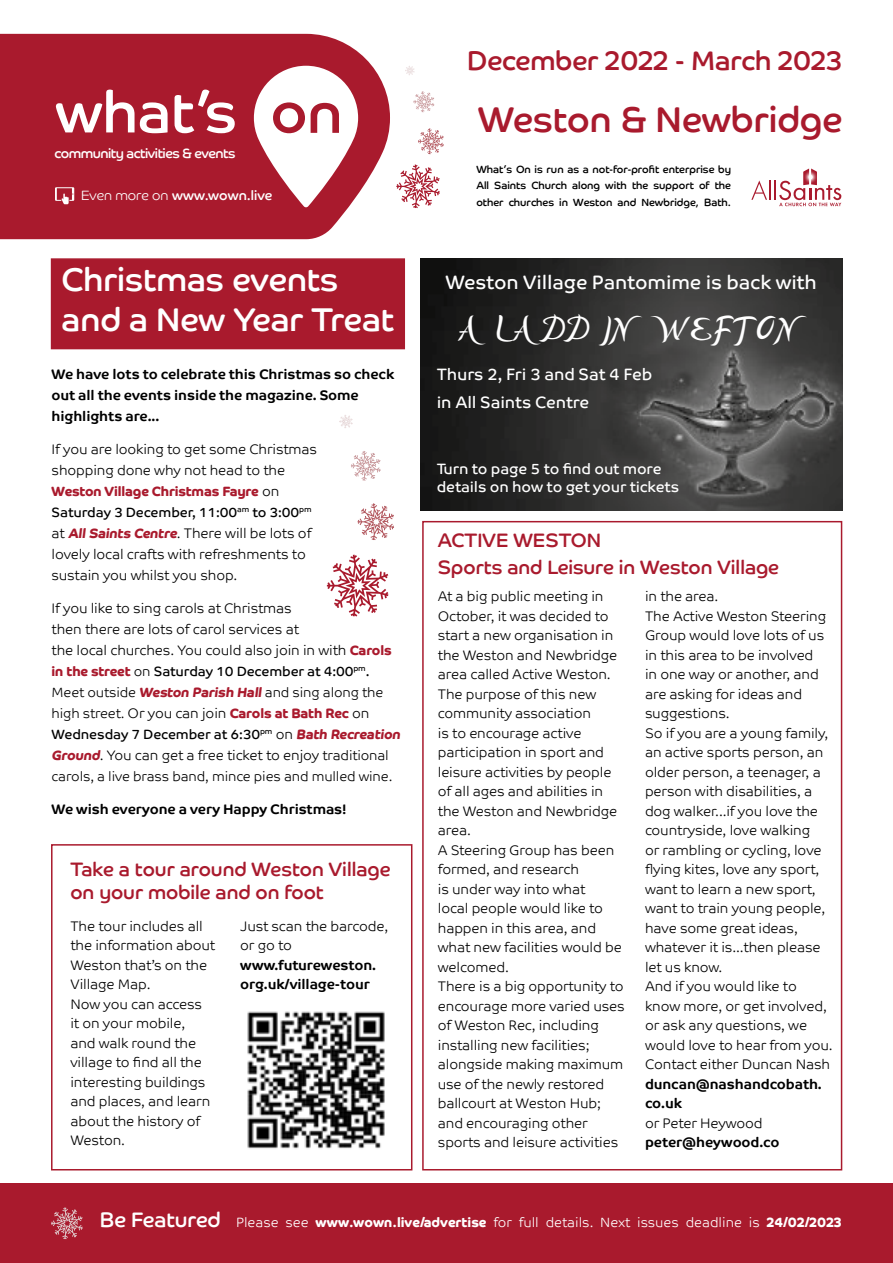
<style>
.page{position:relative;width:893px;height:1263px;background:#fff}
.page>*{position:absolute;margin:0;border:0;box-sizing:border-box;transform-origin:0 0}
.t1{font:36px "Co Headline";color:#a91a2d}
.t2{font:33px/39.6px "Co Headline";color:#fff}
.t3{font:27px "Co Headline";color:#a91a2d}
.t4{font:19.5px/23.4px "Co Headline";color:#a91a2d}
.t5{font:19.5px "Co Text";letter-spacing:-.01em;color:#fff}
.t6{font:18px "kingofthieves";letter-spacing:-.01em;color:#fff}
.t7{font:16.5px/28.5px "Co Text";letter-spacing:-.01em;color:#fff}
.t8{font:15px/18px "Co Text";letter-spacing:-.01em;color:#fff}
.t9{font:300 13.8px/19.5px "Co Text";letter-spacing:-.01em;color:#000}
.t10{font:700 13.8px/21px "Co Text";letter-spacing:-.01em;color:#000}
.t11{font:300 13.5px/21px "Co Text";letter-spacing:-.01em;color:#000}
.t12{font:300 13.5px "Co Text";color:#fff}
.t13{font:13.5px "Co Text";letter-spacing:-.01em;color:#000}
.t14{font:700 13.5px "Co Headline";letter-spacing:-.01em;color:#a91a2d}
.t15{font:13.5px "Co Headline";letter-spacing:-.035em;color:#fff}
.t16{font:13.5px "Co Headline";color:#fff}
.t17{font:10.5px/16.5px "Co Headline";color:#000;text-align:justify}
.s1{font-weight:300}
.s2{font-family:"Co Text";font-weight:300;font-size:13.8px;color:#000}
.s3{font-family:"Co Headline";font-weight:700;font-size:13.5px;color:#a91a2d}
.s4{font-family:"Co Headline";font-weight:700;color:#a91a2d}
.s5{font-weight:400}
.s6{font-family:"Co Text";font-weight:300;color:#000}
.s7{font-weight:300;font-size:13.8px}
.s8{font-size:13.5px}
.s9{font-family:"Co Headline";font-weight:400;font-size:21px}
.s10{font-family:"Co Headline";font-weight:700}
</style>
<div class="page">
<div style="left:51px;top:258px;width:354px;height:91px;background:#a91a2d;border:2px solid #a91a2d"></div>
<div style="left:0;top:1183px;width:893px;height:80px;background:#a91a2d"></div>
<div style="left:51px;top:844px;width:361px;height:326px;border:2px solid #a91a2d"></div>
<svg style="left:0;top:34px;width:390px;height:205px;background:#af2b3d"></svg>
<svg style="left:55px;top:187px;width:19px;height:17px"></svg>
<svg style="left:254px;top:66px;width:104px;height:141px"></svg>
<svg style="left:56px;top:90px;width:112px;height:43px"></svg>
<svg style="left:175px;top:90px;width:60px;height:43px"></svg>
<svg style="left:405px;top:66px;width:10px;height:9px"></svg>
<svg style="left:413px;top:91px;width:21px;height:21px"></svg>
<svg style="left:418px;top:128px;width:26px;height:26px"></svg>
<svg style="left:396px;top:164px;width:44px;height:44px"></svg>
<svg style="left:751px;top:180px;width:16px;height:20px"></svg>
<hr style="left:769px;top:180px;width:2px;height:20px;background:#a91a2d">
<svg style="left:775px;top:168px;width:66px;height:38px"></svg>
<svg style="left:51px;top:1207px;width:32px;height:32px"></svg>
<img style="left:247px;top:1011px;width:138px;height:138px">
<div style="left:422px;top:521px;width:420px;height:649px;border:2px solid #a91a2d"></div>
<img style="left:420px;top:258px;width:422px;height:252px">
<svg style="left:339px;top:415px;width:14px;height:13px"></svg>
<svg style="left:351px;top:451px;width:30px;height:30px"></svg>
<svg style="left:357px;top:503px;width:37px;height:37px"></svg>
<svg style="left:327px;top:555px;width:61px;height:62px"></svg>
<h3 class="t3" style="left:467px;top:45px;width:377px">December 2022 - March 2023</h3>
<p class="t15" style="left:54px;top:145px;width:182px">community activities &amp; events</p>
<p class="t16" style="left:81px;top:187px;width:193px"><span class="s1">Even more on</span> www.wown.live</p>
<h2 class="t2" style="left:62px;top:260px;width:334px">Christmas events and a New Year Treat</h2>
<p class="t10" style="left:52px;top:363px;width:344px">We have lots to celebrate this Christmas so check out all the events inside the magazine. Some highlights are...</p>
<p class="t9" style="left:52px;top:438px;width:267px;line-height:21px">If you are looking to get some Christmas shopping done why not head to the</p>
<p class="t14" style="left:52px;top:483px;width:229px">Weston Village Christmas Fayre <span class="s2">on</span></p>
<p class="t13" style="left:52px;top:504px;width:262px">Saturday 3 December, 11:00<sup>am</sup> to 3:00<sup>pm</sup></p>
<p class="t9" style="left:52px;top:522px;width:261px;line-height:21px">at <span class="s3">AllSaints Centre</span>. There will be lots of lovely local crafts with refreshments to sustain you whilst you shop.</p>
<p class="t9" style="left:52px;top:597px;width:342px;line-height:21px">If you like to sing carols at Christmas<br>then there are lots of carol services at<br>the local churches. You could also join in with <span class="s3">Carols</span></p>
<p class="t11" style="left:52px;top:660px;width:333px"><span class="s4">in the street</span> on <span class="s5">Saturday 10 December at 4:00</span><sup>pm</sup><span class="s5">.<br></span>Meet outside <span class="s4">Weston Parish Hall</span>and sing along the</p>
<p class="t14" style="left:52px;top:705px;width:319px"><span class="s6">high street.</span> <span class="s2">Or you can join</span> Carols at Bath Rec <span class="s2">on</span></p>
<p class="t13" style="left:52px;top:726px;width:353px">Wednesday 7 December at 6:30<sup>pm</sup> <span class="s7">on</span> <span class="s4">Bath Recreation</span></p>
<p class="t9" style="left:52px;top:745px;width:339px"><span class="s3">Ground</span>. You can get a free ticket to enjoy <span class="s8">traditional</span></p>
<p class="t11" style="left:52px;top:765px;width:342px">carols, a live brass band, mince pies and mulled wine.</p>
<p class="t10" style="left:52px;top:798px;width:296px">We wish everyone a very Happy Christmas!</p>
<h3 class="t4" style="left:70px;top:857px;width:321px">Take a tour around Weston Village on your mobile and on foot</h3>
<p class="t9" style="left:70px;top:916px;width:146px">The tour includes all the information about<br>Weston that’s on the<br>Village Map.<br>Now you can access<br>it on your mobile,<br>and walk round the village to find all the interesting buildings and places, and learn about the history of<br>Weston.</p>
<p class="t9" style="left:240px;top:916px;width:150px">Just scan the barcode, or go to</p>
<p class="t10" style="left:240px;top:955px;width:137px;line-height:19.5px">www.futureweston. org.uk/village-tour</p>
<h1 class="t1" style="left:478px;top:99px;width:366px">Weston &amp; Newbridge</h1>
<p class="t17" style="left:476px;top:161px;width:256px">What’s On is run as a not-for-profit enterprise by All Saints Church along with the support of the other churches in Weston and Newbridge, Bath.</p>
<h3 class="t5" style="left:446px;top:270px;width:373px">Weston Village Pantomime is back with</h3>
<h3 class="t6" style="left:458px;top:321px;width:349px">A LADD IN WEFTON</h3>
<p class="t7" style="left:437px;top:360px;width:217px">Thurs 2, Fri 3 and Sat 4 Feb in All Saints Centre</p>
<p class="t8" style="left:437px;top:460px;width:244px">Turn to page 5 to find out more details on how to get your tickets</p>
<h3 class="t4" style="left:438px;top:527px;width:343px;line-height:27px">ACTIVE WESTON<br>Sports and Leisure in Weston Village</h3>
<p class="t9" style="left:438px;top:587px;width:188px">At a big public meeting in<br>October, it was decided to start a new organisation in the Weston and Newbridge area called Active Weston.<br>The purpose of this new community association<br>is to encourage active participation in sport and leisure activities by people of all ages and abilities in the Weston and Newbridge area.<br>A Steering Group has been formed, and research<br>is under way into what<br>local people would like to happen in this area, and what new facilities would be welcomed.<br>There is a big opportunity to encourage more varied uses of Weston Rec, including installing new facilities; alongside making maximum use of the newly restored ballcourt at Weston Hub; and encouraging other sports and leisure activities</p>
<p class="t9" style="left:645px;top:587px;width:189px">in the area.<br>The Active Weston Steering<br>Group would love lots of us in this area to be involved<br>in one way or another, and are asking for ideas and suggestions.<br>So if you are a young family, an active sports person, an older person, a teenager, a person with disabilities, a dog walker...if you love the countryside, love walking<br>or rambling or cycling, love flying kites, love any sport, want to learn a new sport, want to train young people, have some great ideas, whatever it is...then please let us know.<br>And if you would like to know more, or get involved, or ask any questions, we would love to hear from you.<br>Contact either Duncan Nash</p>
<p class="t10" style="left:645px;top:1074px;width:178px;line-height:19.5px">duncan@nashandcobath. co.uk</p>
<p class="t9" style="left:645px;top:1113px;width:119px">or Peter Heywood</p>
<p class="t10" style="left:645px;top:1132px;width:136px">peter@heywood.co</p>
<p class="t12" style="left:100px;top:1215px;width:743px"><span class="s9">Be Featured</span> Please see <span class="s10">www.wown.live/advertise</span> for full details. Next issues deadline is <span class="s10">24/02/2023</span></p>
</div>
